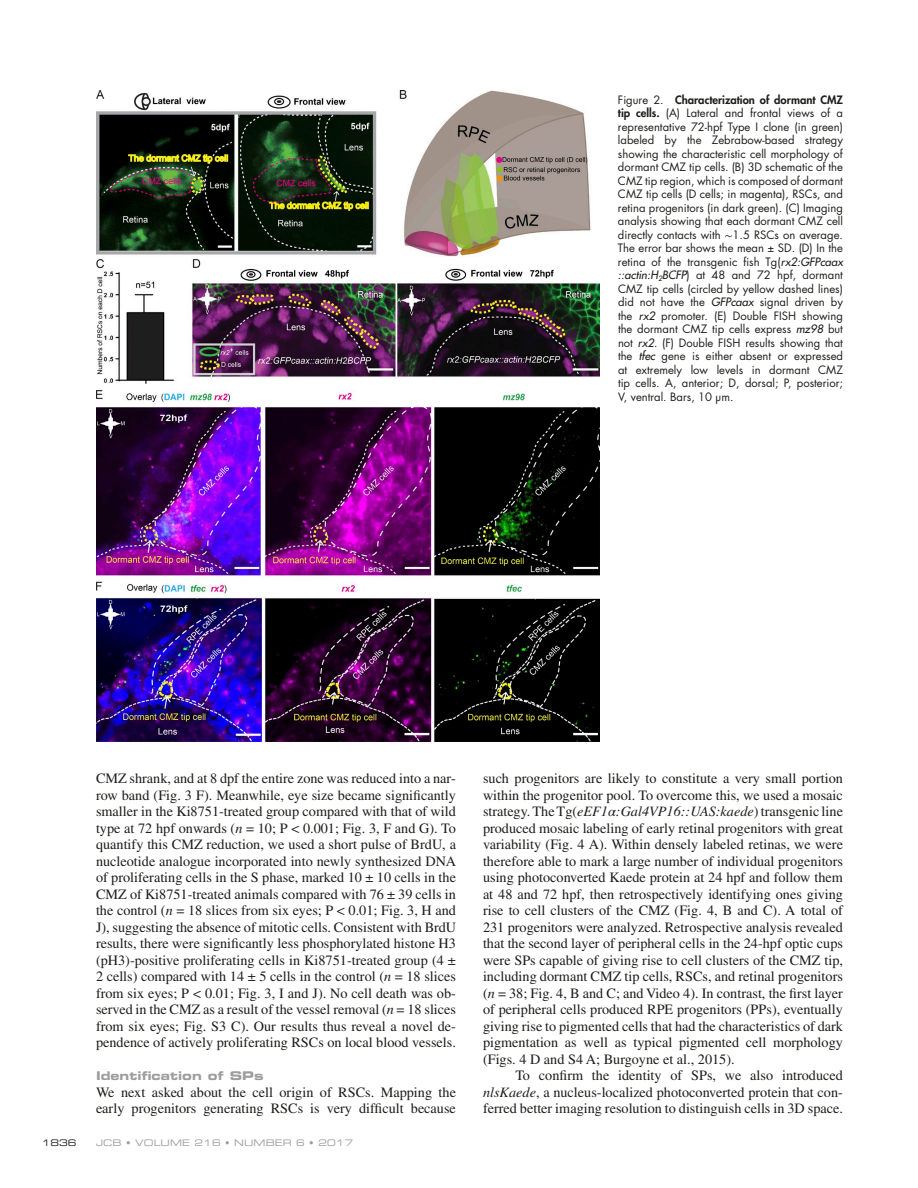
<style>
.page{position:relative;width:918px;height:1188px;background:#fff}
.page>*{position:absolute;margin:0;border:0;box-sizing:border-box;transform-origin:0 0}
.t1{font:14.25px/16.5px "Times LT Std";color:#1d1d1b;text-align:justify}
.t2{font:12px "Eurostile LT Std Bold Ex 2";letter-spacing:.005em;color:#9d9d9d}
.t3{font:11.25px/13.5px "Futura Std";color:#1d1d1b;text-align:justify}
.t4{font:9px "Eurostile LT Std Ex 2";letter-spacing:.01em;color:#9d9d9d}
.t5{font:9px "Eurostile LT Std Ex 2";color:#1d1d1b}
.s1{font-weight:800}
.s2{font-family:"STIX General"}
.s3{font-weight:500;font-style:italic}
.s4{font-style:italic}
.s5{font-family:"STIX General";font-style:italic}
</style>
<div class="page">
<img style="left:96px;top:90px;width:504px;height:652px">
<p class="t3" style="left:618px;top:93px;width:227px">Figure 2. <span class="s1">Characterization of dormant CMZ tip cells.</span> (A) Lateral and frontal views of a representative 72-hpf Type I clone (in green) labeled by the Zebrabow-based strategy showing the characteristic cell morphology of dormant CMZ tip cells. (B) 3D schematic of the CMZ tip region, which is composed of dormant CMZ tip cells (D cells; in magenta), RSCs, and retina progenitors (in dark green). (C) Imaging analysis showing that each dormant CMZ cell directly contacts with <span class="s2">∼</span>1.5 RSCs on average.<br>The error bar shows the mean ± SD. (D) In the retina of the transgenic fish Tg(<span class="s3">rx2:GFPcaax ::actin:H</span><sub>2</sub><span class="s3">BCFP</span>) at 48 and 72 hpf, dormant CMZ tip cells (circled by yellow dashed lines) did not have the <span class="s3">GFPcaax</span> signal driven by the <span class="s3">rx2</span> promoter. (E) Double FISH showing the dormant CMZ tip cells express <span class="s3">mz98</span> but not <span class="s3">rx2</span>. (F) Double FISH results showing that the <span class="s3">tfec</span> gene is either absent or expressed at extremely low levels in dormant CMZ tip cells. A, anterior; D, dorsal; P, posterior; V, ventral. Bars, 10 µm.</p>
<p class="t1" style="left:96px;top:770px;width:362px">CMZ shrank, and at 8 dpf the entire zone was reduced into a nar&shy;row band (Fig. 3 F). Meanwhile, eye size became significantly smaller in the Ki8751-treated group compared with that of wild type at 72 hpf onwards (<span class="s4">n</span> = 10; P &lt; 0.001; Fig. 3, F and G). To quantify this CMZ reduction, we used a short pulse of BrdU, a nucleotide analogue incorporated into newly synthesized DNA of proliferating cells in the S phase, marked 10 ± 10 cells in the CMZ of Ki8751-treated animals compared with 76 ± 39 cells in the control (<span class="s4">n</span> = 18 slices from six eyes; P &lt; 0.01; Fig. 3, H and J), suggesting the absence of mitotic cells. Consistent with BrdU results, there were significantly less phosphorylated histone H3 (pH3)-positive proliferating cells in Ki8751-treated group (4 ± 2 cells) compared with 14 ± 5 cells in the control (<span class="s4">n</span> = 18 slices from six eyes; P &lt; 0.01; Fig. 3, I and J). No cell death was ob&shy;served in the CMZ as a result of the vessel removal (<span class="s4">n</span> = 18 slices from six eyes; Fig. S3 C). Our results thus reveal a novel de&shy;pendence of actively proliferating RSCs on local blood vessels.</p>
<p class="t2" style="left:96px;top:1067px;width:169px">Identification of SPs</p>
<p class="t1" style="left:96px;top:1083px;width:362px">We next asked about the cell origin of RSCs. Mapping the early progenitors generating RSCs is very difficult because</p>
<p class="t5" style="left:42px;top:1136px;width:36px">1836</p>
<p class="t4" style="left:96px;top:1136px;width:259px">JCB • VOLUME 216 • NUMBER 6 • 2017</p>
<p class="t1" style="left:483px;top:770px;width:362px">such progenitors are likely to constitute a very small portion within the progenitor pool. To overcome this, we used a mosaic strategy. The Tg(<span class="s4">eEF1</span><span class="s5">α</span><span class="s4">:Gal4VP16::UAS:kaede</span>) transgenic line produced mosaic labeling of early retinal progenitors with great variability (Fig. 4 A). Within densely labeled retinas, we were therefore able to mark a large number of individual progenitors using photoconverted Kaede protein at 24 hpf and follow them at 48 and 72 hpf, then retrospectively identifying ones giving rise to cell clusters of the CMZ (Fig. 4, B and C). A total of 231 progenitors were analyzed. Retrospective analysis revealed that the second layer of peripheral cells in the 24-hpf optic cups were SPs capable of giving rise to cell clusters of the CMZ tip, including dormant CMZ tip cells, RSCs, and retinal progenitors (<span class="s4">n</span> = 38; Fig. 4, B and C; and Video 4). In contrast, the first layer of peripheral cells produced RPE progenitors (PPs), eventually giving rise to pigmented cells that had the characteristics of dark pigmentation as well as typical pigmented cell morphology (Figs. 4 D and S4 A; Burgoyne et al., 2015).</p>
<p class="t1" style="left:483px;top:1067px;width:362px;text-indent:32px">To confirm the identity of SPs, we also introduced <span class="s4">nlsKaede</span>, a nucleus-localized photoconverted protein that con&shy;ferred better imaging resolution to distinguish cells in 3D space.</p>
</div>
